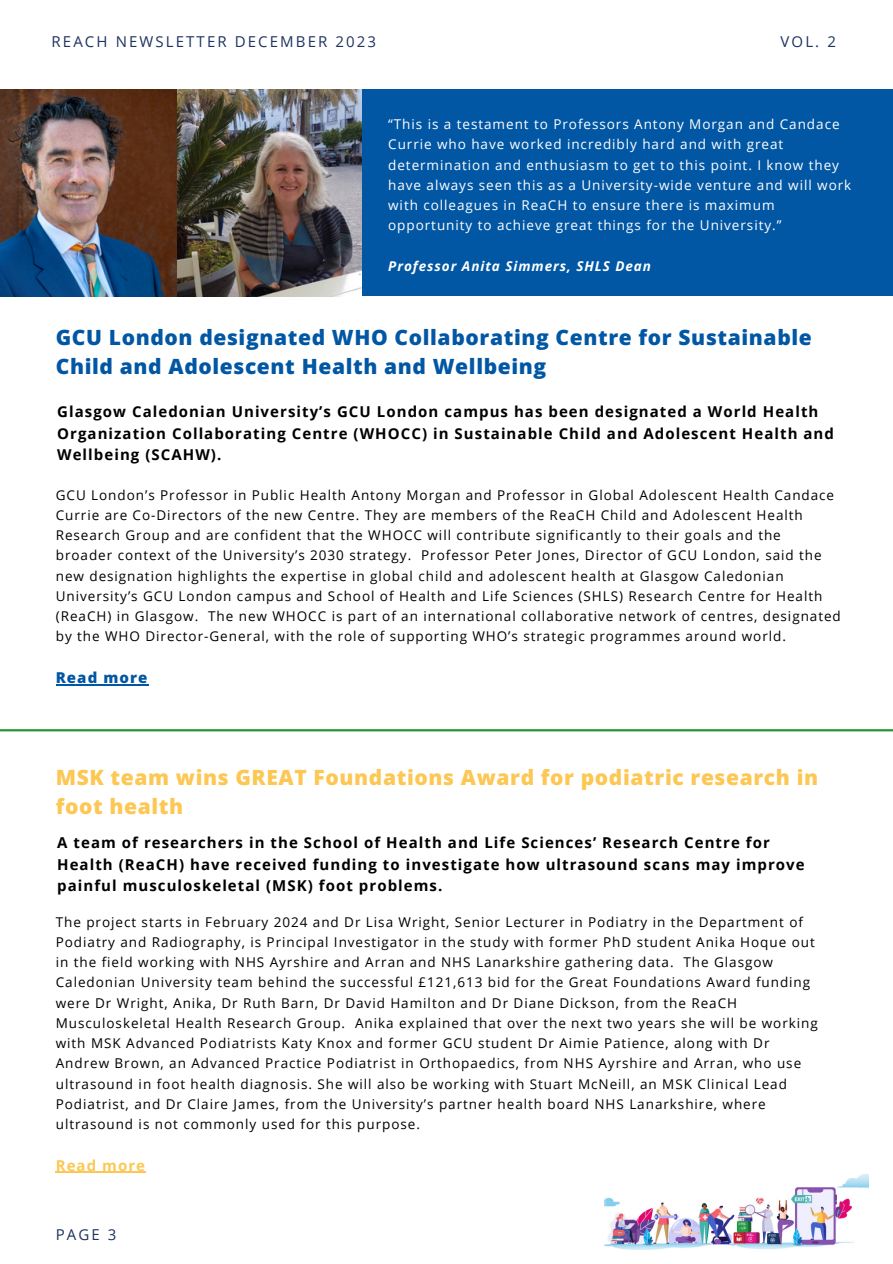
<style>
.page{position:relative;width:893px;height:1264px;background:#fff}
.page>*{position:absolute;margin:0;border:0;box-sizing:border-box;transform-origin:0 0}
.t1{font:800 21px/29.2px "Open Sans";letter-spacing:.03em;color:#0257a4}
.t2{font:800 21px/29.2px "Open Sans";letter-spacing:.03em;color:#fcc753}
.t3{font:700 15px/21.3px "Open Sans";letter-spacing:.07em;color:#000}
.t4{font:15px "Open Sans";letter-spacing:.14em;color:#1f3361}
.t5{font:800 15px "Open Sans";letter-spacing:.07em;color:#0257a4}
.t6{font:700 15px "Open Sans";letter-spacing:.07em;color:#fcc753}
.t7{font:13.5px/20.2px "Open Sans";letter-spacing:.07em;color:#000}
.t8{font:13.5px/20.2px "Open Sans";letter-spacing:.07em;color:#fff}
.t9{font:italic 700 13.5px "Open Sans";letter-spacing:.07em;color:#fff}
</style>
<div class="page">
<img style="left:604px;top:1174px;width:264px;height:75px">
<hr style="left:0;top:729px;width:892px;height:2px;background:#289438">
<img style="left:0;top:89px;width:361px;height:207px">
<div style="left:361px;top:89px;width:531px;height:207px;background:#0257a4"></div>
<hr style="left:56px;top:684px;width:92px;height:1px;background:#0257a4">
<hr style="left:56px;top:1171px;width:90px;height:1px;background:#fcc753">
<p class="t4" style="left:52px;top:31px;width:326px">REACH NEWSLETTER DECEMBER 2023</p>
<p class="t4" style="left:780px;top:31px;width:57px">VOL. 2</p>
<p class="t8" style="left:388px;top:114px;width:464px">“This is a testament to Professors Antony Morgan and Candace Currie who have worked incredibly hard and with great determination and enthusiasm to get to this point. I know they have always seen this as a University-wide venture and will work with colleagues in ReaCH to ensure there is maximum opportunity to achieve great things for the University.”</p>
<p class="t9" style="left:388px;top:256px;width:264px">Professor Anita Simmers, SHLS Dean</p>
<p class="t1" style="left:56px;top:322px;width:757px">GCU London designated WHO Collaborating Centre for Sustainable<br>Child and Adolescent Health and Wellbeing</p>
<p class="t3" style="left:57px;top:401px;width:778px">Glasgow Caledonian University’s GCU London campus has been designated a World Health<br>Organization Collaborating Centre (WHOCC) in Sustainable Child and Adolescent Health and<br>Wellbeing (SCAHW).</p>
<p class="t7" style="left:56px;top:484px;width:786px">GCU London’s Professor in Public Health Antony Morgan and Professor in Global Adolescent Health Candace Currie are Co-Directors of the new Centre. They are members of the ReaCH Child and Adolescent Health Research Group and are confident that the WHOCC will contribute significantly to their goals and the<br>broader context of the University’s 2030 strategy. Professor Peter Jones, Director of GCU London, said the new designation highlights the expertise in global child and adolescent health at Glasgow Caledonian University’s GCU London campus and School of Health and Life Sciences (SHLS) Research Centre for Health (ReaCH) in Glasgow. The new WHOCC is part of an international collaborative network of centres, designated by the WHO Director-General, with the role of supporting WHO’s strategic programmes around world.</p>
<p class="t5" style="left:56px;top:667px;width:93px">Read more</p>
<p class="t2" style="left:56px;top:762px;width:763px">MSK team wins GREAT Foundations Award for podiatric research in foot health</p>
<p class="t3" style="left:57px;top:832px;width:749px">A team of researchers in the School of Health and Life Sciences’ Research Centre for<br>Health (ReaCH) have received funding to investigate how ultrasound scans may improve painful musculoskeletal (MSK) foot problems.</p>
<p class="t7" style="left:56px;top:911px;width:763px">The project starts in February 2024 and Dr Lisa Wright, Senior Lecturer in Podiatry in the Department of Podiatry and Radiography, is Principal Investigator in the study with former PhD student Anika Hoque out in the field working with NHS Ayrshire and Arran and NHS Lanarkshire gathering data. The Glasgow Caledonian University team behind the successful £121,613 bid for the Great Foundations Award funding were Dr Wright, Anika, Dr Ruth Barn, Dr David Hamilton and Dr Diane Dickson, from the ReaCH Musculoskeletal Health Research Group. Anika explained that over the next two years she will be working with MSK Advanced Podiatrists Katy Knox and former GCU student Dr Aimie Patience, along with Dr Andrew Brown, an Advanced Practice Podiatrist in Orthopaedics, from NHS Ayrshire and Arran, who use ultrasound in foot health diagnosis. She will also be working with Stuart McNeill, an MSK Clinical Lead Podiatrist, and Dr Claire James, from the University’s partner health board NHS Lanarkshire, where ultrasound is not commonly used for this purpose.</p>
<p class="t6" style="left:56px;top:1154px;width:91px">Read more</p>
<p class="t4" style="left:56px;top:1223px;width:62px">PAGE 3</p>
</div>
